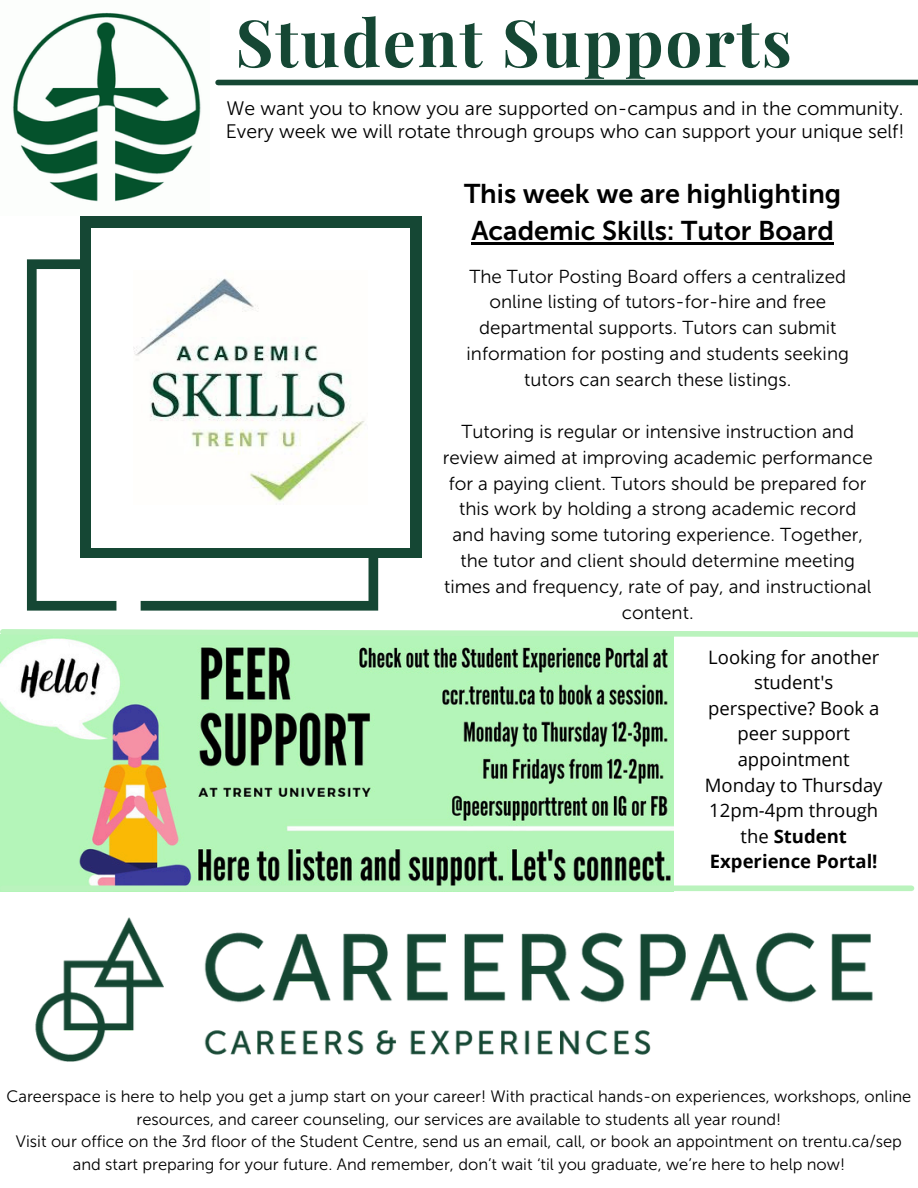
<style>
.page{position:relative;width:918px;height:1188px;background:#fff}
.page>*{position:absolute;margin:0;border:0;box-sizing:border-box;transform-origin:0 0}
.t1{font:700 65.25px "Playfair Display";letter-spacing:.03em;color:#154734}
.t2{font:27px/37.2px "Museo Sans 700";color:#000}
.t3{font:19.5px/22.5px "Museo Sans 300";color:#000}
.t4{font:18.75px/25.8px "Museo Sans 300";color:#000;text-align:center}
.t5{font:18.45px/25.7px "Open Sans";color:#000;text-align:center}
.t6{font:16.5px/22.5px "Museo Sans 300";color:#000;text-align:center}
.s1{font-weight:700}
</style>
<div class="page">
<img style="left:0;top:640px;width:674px;height:251px">
<svg style="left:0;top:629px;width:918px;height:11px"></svg>
<div style="left:3px;top:885px;width:909px;height:6px;background:#baf3bd"></div>
<img style="left:35px;top:917px;width:838px;height:145px">
<div style="left:218px;top:80px;width:700px;height:5px;background:#154734"></div>
<img style="left:12px;top:12px;width:189px;height:190px">
<svg style="left:27px;top:259px;width:351px;height:352px"></svg>
<div style="left:80px;top:216px;width:342px;height:341px;background:#154734"></div>
<div style="left:92px;top:228px;width:318px;height:320px;background:#fff"></div>
<img style="left:134px;top:278px;width:231px;height:224px">
<hr style="left:471px;top:242px;width:363px;height:2px;background:#000">
<p class="t1" style="left:235px;top:-3px;width:558px">Student Supports</p>
<p class="t3" style="left:226px;top:98px;width:680px">We want you to know you are supported on-campus and in the community.<br>Every week we will rotate through groups who can support your unique self!</p>
<p class="t2" style="left:464px;top:175px;width:379px">This week we are highlighting<br>Academic Skills: Tutor Board</p>
<p class="t4" style="left:467px;top:264px;width:384px">The Tutor Posting Board offers a centralized online listing of tutors-for-hire and free departmental supports. Tutors can submit information for posting and students seeking tutors can search these listings.</p>
<h3 class="t4" style="left:443px;top:419px;width:431px">Tutoring is regular or intensive instruction and review aimed at improving academic performance for a paying client. Tutors should be prepared for this work by holding a strong academic record and having some tutoring experience. Together, the tutor and client should determine meeting times and frequency, rate of pay, and instructional content.</h3>
<h2 class="t5" style="left:705px;top:644px;width:179px">Looking for another student's perspective? Book a peer support appointment<br>Monday to Thursday<br>12pm-4pm through the <span class="s1">Student<br>Experience Portal!</span></h2>
<h3 class="t6" style="left:7px;top:1085px;width:906px">Careerspace is here to help you get a jump start on your career! With practical hands-on experiences, workshops, online resources, and career counseling, our services are available to students all year round!</h3>
<h3 class="t6" style="left:16px;top:1130px;width:888px">Visit our office on the 3rd floor of the Student Centre, send us an email, call, or book an appointment on trentu.ca/sep and start preparing for your future. And remember, don’t wait ‘til you graduate, we’re here to help now!</h3>
</div>
